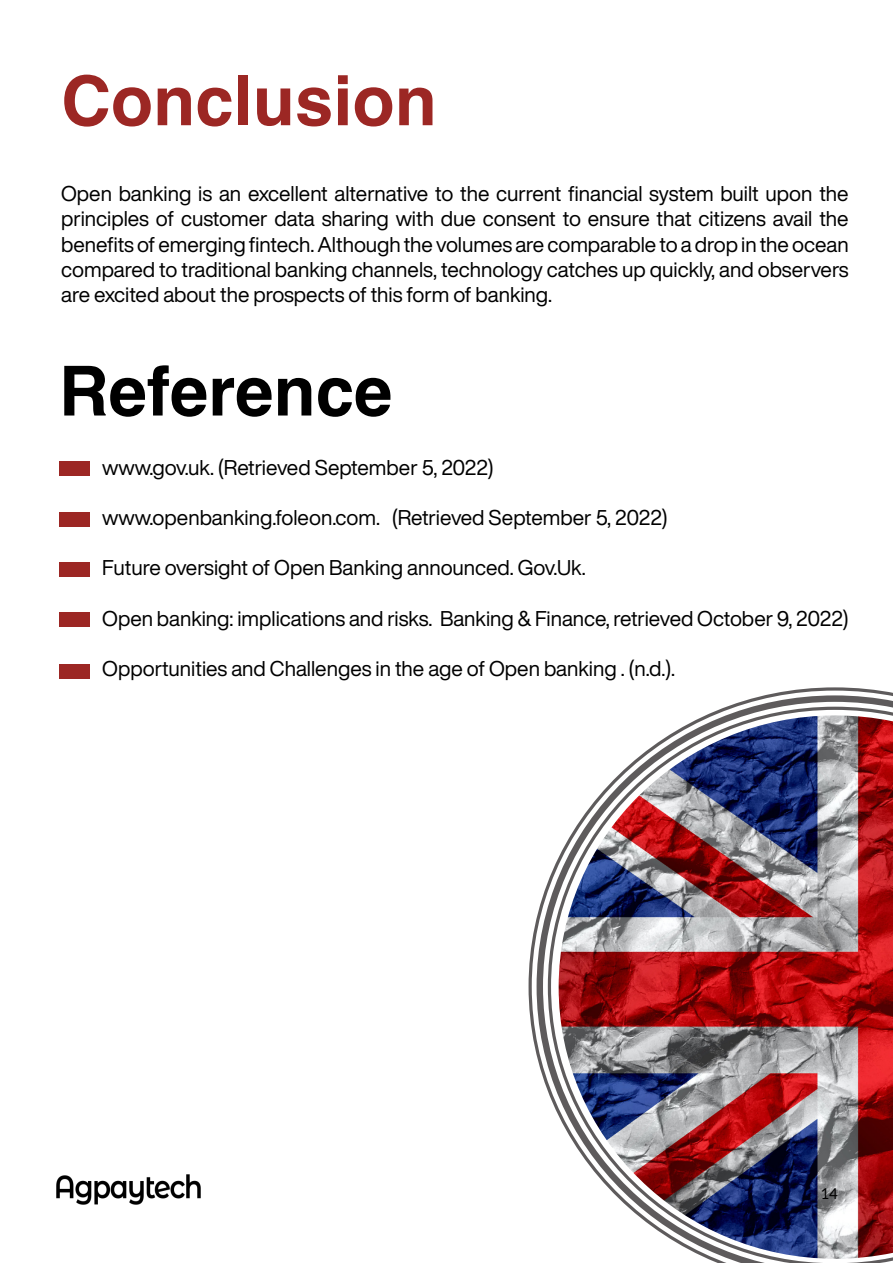
<style>
.page{position:relative;width:893px;height:1263px;background:#fff}
.page>*{position:absolute;margin:0;border:0;box-sizing:border-box;transform-origin:0 0}
.t1{font:700 69px "Helvetica";color:#9c2724}
.t2{font:700 69px "Helvetica";color:#000}
.Hilite_Italic_Text_B{font:21px/25.2px "Helvetica Now Display";color:#000;text-align:justify}
.t3{font:15px "Lato";color:#000}
</style>
<div class="page">
<img style="left:57px;top:1174px;width:143px;height:30px">
<div style="left:60px;top:462px;width:30px;height:14px;background:#9c2724"></div>
<div style="left:60px;top:512px;width:30px;height:15px;background:#9c2724"></div>
<div style="left:60px;top:562px;width:30px;height:15px;background:#9c2724"></div>
<div style="left:60px;top:612px;width:30px;height:15px;background:#9c2724"></div>
<div style="left:60px;top:664px;width:30px;height:15px;background:#9c2724"></div>
<svg style="left:528px;top:687px;width:365px;height:369px"></svg>
<svg style="left:537px;top:695px;width:356px;height:396px"></svg>
<svg style="left:548px;top:707px;width:345px;height:556px"></svg>
<img style="left:559px;top:715px;width:334px;height:544px">
<p class="t1" style="left:61px;top:45px;width:377px">Conclusion</p>
<p class="Hilite_Italic_Text_B" style="left:61px;top:181px;width:789px">Open banking is an excellent alternative to the current financial system built upon the principles of customer data sharing with due consent to ensure that citizens avail the benefits of emerging fintech. Although the volumes are comparable to a drop in the ocean compared to traditional banking channels, technology catches up quickly, and observers are excited about the prospects of this form of banking.</p>
<p class="t2" style="left:59px;top:336px;width:335px">Reference</p>
<p class="Hilite_Italic_Text_B" style="left:102px;top:454px;width:393px">www.gov.uk. (Retrieved September 5, 2022)</p>
<p class="Hilite_Italic_Text_B" style="left:102px;top:505px;width:567px">www.openbanking.foleon.com. (Retrieved September 5, 2022)</p>
<p class="Hilite_Italic_Text_B" style="left:102px;top:555px;width:485px">Future oversight of Open Banking announced. Gov.Uk.</p>
<p class="Hilite_Italic_Text_B" style="left:102px;top:605px;width:748px">Open banking: implications and risks. Banking &amp; Finance, retrieved October 9, 2022)</p>
<p class="Hilite_Italic_Text_B" style="left:102px;top:656px;width:574px">Opportunities and Challenges in the age of Open banking . (n.d.).</p>
<p class="t3" style="left:820px;top:1185px;width:19px">14</p>
</div>
